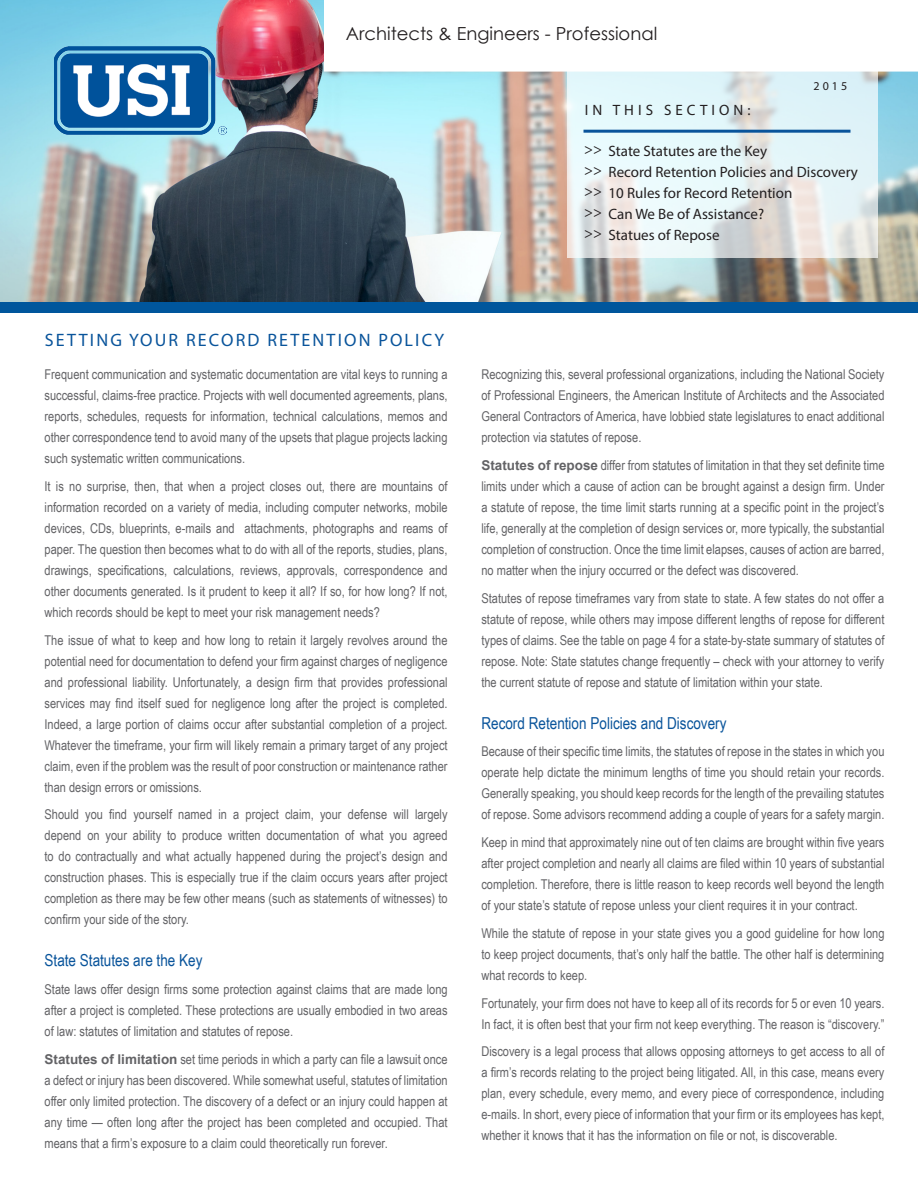
<style>
.page{position:relative;width:918px;height:1188px;background:#fff}
.page>*{position:absolute;margin:0;border:0;box-sizing:border-box;transform-origin:0 0}
.t1{font:18px "Century Gothic";color:#231f20}
.Paragraph_Heading{font:18px "Myriad Pro";letter-spacing:.12em;color:#09549b}
.Subhead_heading{font:16.5px "Arial Narrow";color:#09549b}
.Topic_Copy{font:15px "Myriad Pro";color:#231f20}
.In_This_Issue{font:15px "Myriad Pro";letter-spacing:.27em;color:#231f20}
.Body_Copy{font:13.5px/21px "Arial Narrow";color:#636366;text-align:justify}
.In_This_Issue-2{font:12px "Myriad Pro";color:#231f20}
.s1{font-family:"Arial";font-weight:700}
</style>
<div class="page">
<img style="left:0;top:0;width:918px;height:302px">
<svg style="left:567px;top:72px;width:311px;height:186px;fill:#e4f4f8"></svg>
<div style="left:0;top:302px;width:918px;height:10px;background:#00569c"></div>
<svg style="left:324px;top:0;width:594px;height:72px"></svg>
<img style="left:54px;top:46px;width:172px;height:93px">
<hr style="left:584px;top:130px;width:266px;height:3px;background:#09549b">
<p class="t1" style="left:346px;top:21px;width:313px">Architects &amp; Engineers - Professional</p>
<p class="In_This_Issue" style="left:585px;top:100px;width:167px">IN THIS SECTION:</p>
<p class="In_This_Issue-2" style="left:814px;top:79px;width:35px">2015</p>
<p class="Topic_Copy" style="left:584px;top:141px;width:184px">&gt;&gt; State Statutes are the Key</p>
<p class="Topic_Copy" style="left:584px;top:162px;width:275px">&gt;&gt; Record Retention Policies and Discovery</p>
<p class="Topic_Copy" style="left:584px;top:183px;width:210px">&gt;&gt; 10 Rules for Record Retention</p>
<p class="Topic_Copy" style="left:584px;top:204px;width:181px">&gt;&gt; Can We Be of Assistance?</p>
<p class="Topic_Copy" style="left:584px;top:225px;width:137px">&gt;&gt; Statues of Repose</p>
<p class="Paragraph_Heading" style="left:45px;top:329px;width:401px">SETTING YOUR RECORD RETENTION POLICY</p>
<p class="Body_Copy" style="left:45px;top:363px;width:405px">Frequent communication and systematic documentation are vital keys to running a successful, claims-free practice. Projects with well documented agreements, plans, reports, schedules, requests for information, technical calculations, memos and other correspondence tend to avoid many of the upsets that plague projects lacking such systematic written communications.</p>
<p class="Body_Copy" style="left:45px;top:475px;width:405px">It is no surprise, then, that when a project closes out, there are mountains of information recorded on a variety of media, including computer networks, mobile devices, CDs, blueprints, e-mails and attachments, photographs and reams of paper. The question then becomes what to do with all of the reports, studies, plans, drawings, specifications, calculations, reviews, approvals, correspondence and other documents generated. Is it prudent to keep it all? If so, for how long? If not, which records should be kept to meet your risk management needs?</p>
<p class="Body_Copy" style="left:45px;top:629px;width:405px">The issue of what to keep and how long to retain it largely revolves around the potential need for documentation to defend your firm against charges of negligence and professional liability. Unfortunately, a design firm that provides professional services may find itself sued for negligence long after the project is completed.<br>Indeed, a large portion of claims occur after substantial completion of a project.<br>Whatever the timeframe, your firm will likely remain a primary target of any project claim, even if the problem was the result of poor construction or maintenance rather than design errors or omissions.</p>
<p class="Body_Copy" style="left:45px;top:804px;width:405px">Should you find yourself named in a project claim, your defense will largely depend on your ability to produce written documentation of what you agreed to do contractually and what actually happened during the project’s design and construction phases. This is especially true if the claim occurs years after project completion as there may be few other means (such as statements of witnesses) to confirm your side of the story.</p>
<p class="Subhead_heading" style="left:45px;top:949px;width:159px">State Statutes are the Key</p>
<p class="Body_Copy" style="left:45px;top:978px;width:405px">State laws offer design firms some protection against claims that are made long after a project is completed. These protections are usually embodied in two areas of law: statutes of limitation and statutes of repose.</p>
<p class="Body_Copy" style="left:45px;top:1048px;width:405px"><span class="s1">Statutes of limitation</span> set time periods in which a party can file a lawsuit once a defect or injury has been discovered. While somewhat useful, statutes of limitation offer only limited protection. The discovery of a defect or an injury could happen at any time — often long after the project has been completed and occupied. That means that a firm’s exposure to a claim could theoretically run forever.</p>
<p class="Body_Copy" style="left:481px;top:363px;width:405px">Recognizing this, several professional organizations, including the National Society of Professional Engineers, the American Institute of Architects and the Associated General Contractors of America, have lobbied state legislatures to enact additional protection via statutes of repose.</p>
<p class="Body_Copy" style="left:481px;top:454px;width:405px"><span class="s1">Statutes of repose</span> differ from statutes of limitation in that they set definite time limits under which a cause of action can be brought against a design firm. Under a statute of repose, the time limit starts running at a specific point in the project’s life, generally at the completion of design services or, more typically, the substantial completion of construction. Once the time limit elapses, causes of action are barred, no matter when the injury occurred or the defect was discovered.</p>
<p class="Body_Copy" style="left:481px;top:587px;width:405px">Statutes of repose timeframes vary from state to state. A few states do not offer a statute of repose, while others may impose different lengths of repose for different types of claims. See the table on page 4 for a state-by-state summary of statutes of repose. Note: State statutes change frequently – check with your attorney to verify the current statute of repose and statute of limitation within your state.</p>
<p class="Subhead_heading" style="left:481px;top:711px;width:247px">Record Retention Policies and Discovery</p>
<p class="Body_Copy" style="left:481px;top:741px;width:405px">Because of their specific time limits, the statutes of repose in the states in which you operate help dictate the minimum lengths of time you should retain your records.<br>Generally speaking, you should keep records for the length of the prevailing statutes of repose. Some advisors recommend adding a couple of years for a safety margin.</p>
<p class="Body_Copy" style="left:481px;top:831px;width:405px">Keep in mind that approximately nine out of ten claims are brought within five years after project completion and nearly all claims are filed within 10 years of substantial completion. Therefore, there is little reason to keep records well beyond the length of your state’s statute of repose unless your client requires it in your contract.</p>
<p class="Body_Copy" style="left:481px;top:922px;width:405px">While the statute of repose in your state gives you a good guideline for how long to keep project documents, that’s only half the battle. The other half is determining what records to keep.</p>
<p class="Body_Copy" style="left:481px;top:992px;width:405px">Fortunately, your firm does not have to keep all of its records for 5 or even 10 years.<br>In fact, it is often best that your firm not keep everything. The reason is “discovery.”</p>
<p class="Body_Copy" style="left:481px;top:1041px;width:405px">Discovery is a legal process that allows opposing attorneys to get access to all of a firm’s records relating to the project being litigated. All, in this case, means every plan, every schedule, every memo, and every piece of correspondence, including e-mails. In short, every piece of information that your firm or its employees has kept, whether it knows that it has the information on file or not, is discoverable.</p>
</div>
